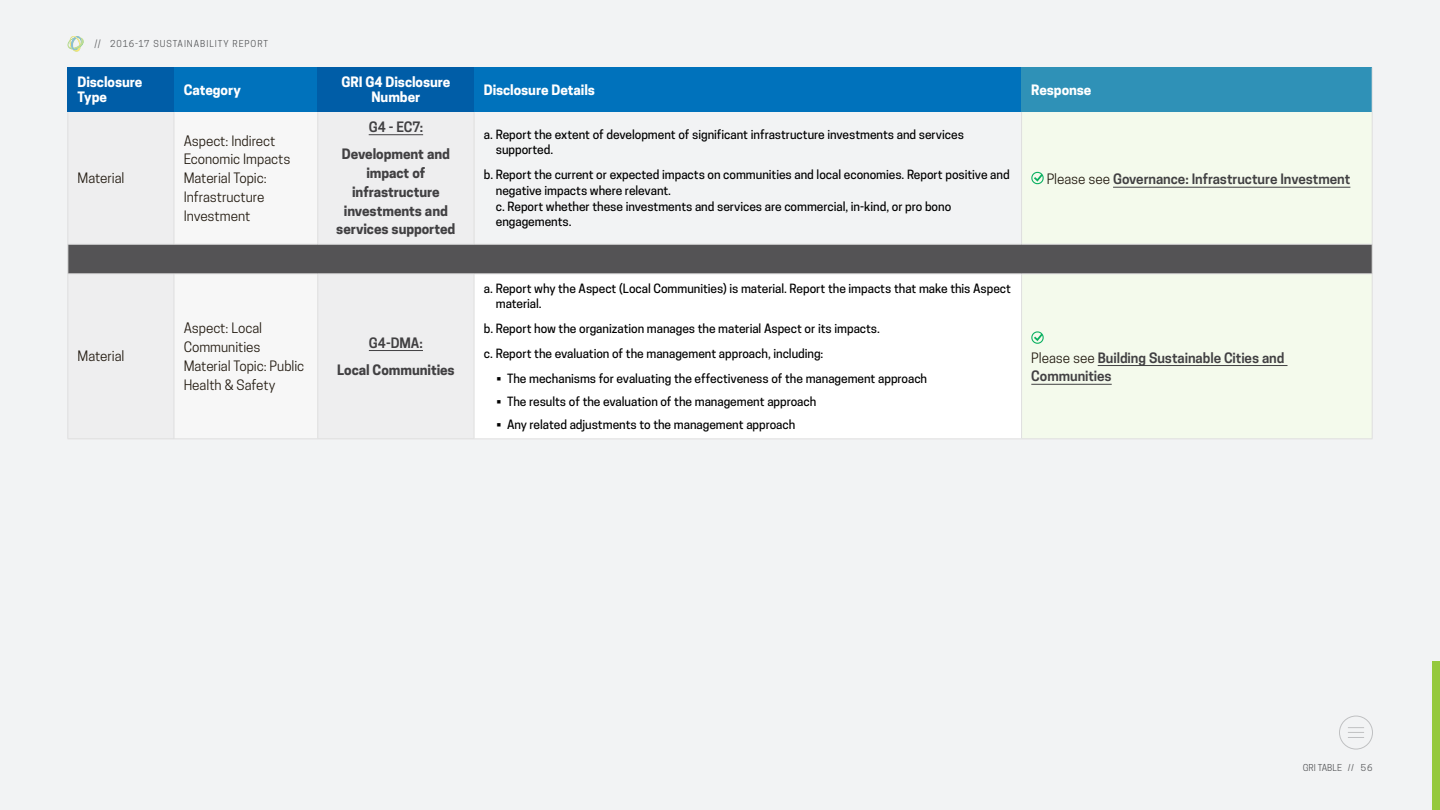
<style>
.page{position:relative;width:1440px;height:810px;background:#f2f3f4}
.page>*{position:absolute;margin:0;border:0;box-sizing:border-box;transform-origin:0 0}
.Body{font:13.5px/18.8px "Cooper Hewitt";letter-spacing:-.005em;color:#241c12}
.Body-2{font:600 13.5px/18.8px "Cooper Hewitt";letter-spacing:-.005em;color:#414042}
.Body-3{font:700 13.5px/18.8px "Cooper Hewitt";letter-spacing:-.005em;color:#414042;text-align:center}
.Body-4{font:700 13.5px/15px "Cooper Hewitt";letter-spacing:-.005em;color:#fff}
.t1{font:500 12px/15.8px "Cooper Hewitt";letter-spacing:-.005em;color:#000}
.t2{font:9px "Cooper Hewitt";letter-spacing:.095em;color:#58595b}
.s1{font-weight:400;color:#241c12}
</style>
<div class="page">
<svg style="left:67px;top:36px;width:17px;height:16px"></svg>
<div style="left:68px;top:68px;width:106px;height:44px;background:#005da7"></div>
<div style="left:174px;top:68px;width:144px;height:44px;background:#0072bc"></div>
<div style="left:318px;top:68px;width:156px;height:44px;background:#005da7"></div>
<div style="left:474px;top:68px;width:548px;height:44px;background:#0072bc"></div>
<div style="left:1022px;top:68px;width:350px;height:44px;background:#2f91b7"></div>
<svg style="left:69px;top:112px;width:405px;height:327px"></svg>
<svg style="left:175px;top:112px;width:142px;height:327px"></svg>
<svg style="left:1022px;top:112px;width:350px;height:327px"></svg>
<div style="left:69px;top:245px;width:1303px;height:29px;background:#545355"></div>
<div style="left:474px;top:274px;width:548px;height:165px;background:#fff"></div>
<hr style="left:174px;top:112px;width:1px;height:132px;background:#dedede">
<hr style="left:317px;top:112px;width:1px;height:132px;background:#dedede">
<hr style="left:474px;top:112px;width:1px;height:132px;background:#dedede">
<hr style="left:1021px;top:112px;width:1px;height:132px;background:#dedede">
<hr style="left:68px;top:244px;width:106px;height:1px;background:#dedede">
<hr style="left:174px;top:244px;width:144px;height:1px;background:#dedede">
<hr style="left:318px;top:244px;width:156px;height:1px;background:#dedede">
<hr style="left:474px;top:244px;width:548px;height:1px;background:#dedede">
<hr style="left:1022px;top:244px;width:350px;height:1px;background:#dedede">
<hr style="left:68px;top:274px;width:106px;height:1px;background:#dedede">
<hr style="left:174px;top:274px;width:144px;height:1px;background:#dedede">
<hr style="left:174px;top:274px;width:1px;height:165px;background:#dedede">
<hr style="left:318px;top:274px;width:156px;height:1px;background:#dedede">
<hr style="left:317px;top:274px;width:1px;height:165px;background:#dedede">
<hr style="left:474px;top:274px;width:548px;height:1px;background:#dedede">
<hr style="left:474px;top:274px;width:1px;height:165px;background:#dedede">
<hr style="left:1022px;top:274px;width:350px;height:1px;background:#dedede">
<hr style="left:1021px;top:274px;width:1px;height:165px;background:#dedede">
<hr style="left:68px;top:439px;width:106px;height:1px;background:#dedede">
<hr style="left:174px;top:439px;width:144px;height:1px;background:#dedede">
<hr style="left:318px;top:439px;width:156px;height:1px;background:#dedede">
<hr style="left:474px;top:439px;width:548px;height:1px;background:#dedede">
<hr style="left:1022px;top:439px;width:350px;height:1px;background:#dedede">
<hr style="left:1372px;top:112px;width:1px;height:132px;background:#dedede">
<hr style="left:1372px;top:244px;width:1px;height:30px;background:#dedede">
<hr style="left:1372px;top:274px;width:1px;height:165px;background:#dedede">
<hr style="left:1372px;top:68px;width:1px;height:44px;background:#dedede">
<hr style="left:68px;top:112px;width:1px;height:132px;background:#dedede">
<hr style="left:68px;top:244px;width:1px;height:30px;background:#dedede">
<hr style="left:68px;top:274px;width:1px;height:165px;background:#dedede">
<hr style="left:369px;top:134px;width:54px;height:1px;background:#414042">
<hr style="left:1113px;top:187px;width:237px;height:1px;background:#414042">
<svg style="left:1031px;top:172px;width:13px;height:12px"></svg>
<hr style="left:369px;top:350px;width:54px;height:1px;background:#414042">
<hr style="left:1098px;top:365px;width:190px;height:1px;background:#414042">
<hr style="left:1031px;top:384px;width:81px;height:1px;background:#414042">
<svg style="left:1031px;top:331px;width:13px;height:13px"></svg>
<div style="left:1432px;top:662px;width:8px;height:148px;background:#95c93d"></div>
<div style="left:1339px;top:716px;width:34px;height:33px;border:1px solid #58595b;border-radius:50%"></div>
<svg style="left:1348px;top:727px;width:16px;height:11px"></svg>
<p class="t2" style="left:94px;top:39px;width:175px">// 2016-17 SUSTAINABILITY REPORT</p>
<p class="Body-4" style="left:78px;top:75px;width:66px">Disclosure<br>Type</p>
<p class="Body-4" style="left:184px;top:82px;width:59px">Category</p>
<p class="Body-4" style="left:341px;top:75px;width:111px;text-align:center">GRI G4 Disclosure<br>Number</p>
<p class="Body-4" style="left:484px;top:82px;width:113px">Disclosure Details</p>
<p class="Body-4" style="left:1031px;top:82px;width:62px">Response</p>
<p class="Body" style="left:78px;top:169px;width:48px">Material</p>
<p class="Body" style="left:78px;top:347px;width:48px">Material</p>
<p class="Body" style="left:184px;top:131px;width:108px">Aspect: Indirect<br>Economic Impacts<br>Material Topic:<br>Infrastructure<br>Investment</p>
<p class="Body" style="left:184px;top:319px;width:122px">Aspect: Local<br>Communities<br>Material Topic: Public<br>Health &amp; Safety</p>
<p class="Body-2" style="left:369px;top:117px;width:56px">G4 - EC7:</p>
<p class="Body-3" style="left:336px;top:145px;width:121px">Development and impact of infrastructure investments and services supported</p>
<p class="Body-2" style="left:369px;top:333px;width:56px">G4-DMA:</p>
<p class="Body-3" style="left:337px;top:361px;width:119px">Local Communities</p>
<p class="t1" style="left:496px;top:126px;width:470px;text-indent:-12px">a. Report the extent of development of significant infrastructure investments and services supported.</p>
<p class="t1" style="left:496px;top:167px;width:515px;text-indent:-12px">b. Report the current or expected impacts on communities and local economies. Report positive and negative impacts where relevant.<br>c. Report whether these investments and services are commercial, in-kind, or pro bono engagements.</p>
<p class="Body-2" style="left:1047px;top:170px;width:305px"><span class="s1">Please see</span> Governance: Infrastructure Investment</p>
<p class="t1" style="left:496px;top:280px;width:517px;text-indent:-12px">a. Report why the Aspect (Local Communities) is material. Report the impacts that make this Aspect material.</p>
<p class="t1" style="left:484px;top:321px;width:398px">b. Report how the organization manages the material Aspect or its impacts.</p>
<p class="t1" style="left:484px;top:345px;width:341px">c. Report the evaluation of the management approach, including:</p>
<p class="t1" style="left:497px;top:370px;width:432px">• The mechanisms for evaluating the effectiveness of the management approach</p>
<p class="t1" style="left:497px;top:393px;width:321px">• The results of the evaluation of the management approach</p>
<p class="t1" style="left:497px;top:417px;width:300px">• Any related adjustments to the management approach</p>
<p class="Body-2" style="left:1031px;top:348px;width:255px"><span class="s1">Please see</span> Building Sustainable Cities and<br>Communities</p>
<p class="t2" style="left:1303px;top:762px;width:26px">GRI Table</p>
<p class="t2" style="left:1348px;top:762px;width:26px">// 56</p>
</div>
